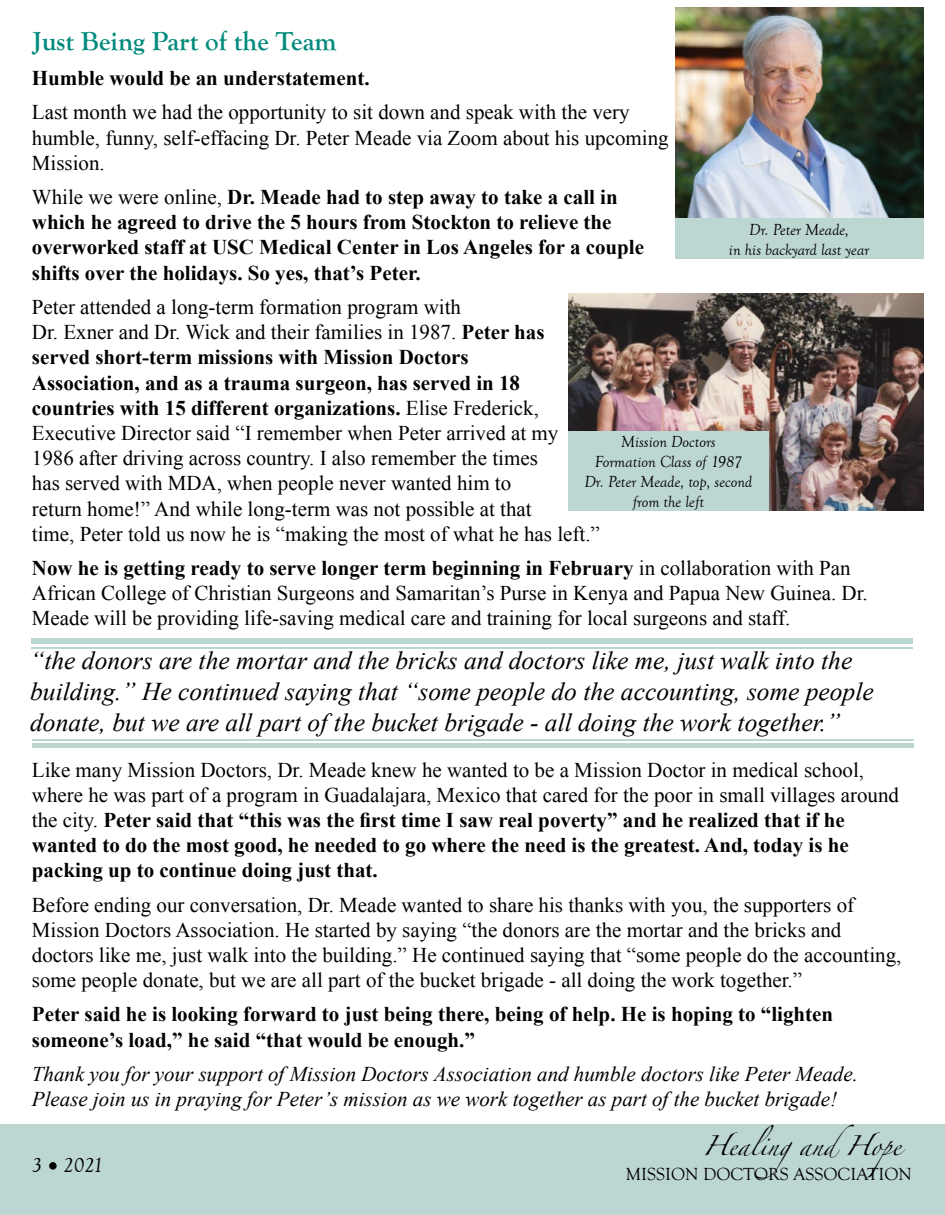
<style>
.page{position:relative;width:945px;height:1215px;background:#fff}
.page>*{position:absolute;margin:0;border:0;box-sizing:border-box;transform-origin:0 0}
.t1{font:700 27px "Goudy Old Style T";color:#008a7b}
.t2{font:italic 25.5px/30.6px "Times New Roman";color:#000}
.t3{font:21px/25.2px "Times New Roman";color:#000}
.t4{font:700 21px/25.2px "Times New Roman";color:#000}
.t5{font:italic 21px/25.2px "Times New Roman";color:#000}
.t6{font:italic 21px "Goudy Old Style T";color:#000}
.t7{font:18px "Goudy Old Style T";color:#000}
.t8{font:18px "Zapfino";color:#000}
.t9{font:italic 16.5px/19.8px "Goudy Old Style T";color:#000;text-align:center}
.s1{font-weight:400}
.s2{font-weight:700}
</style>
<div class="page">
<div style="left:0;top:1124px;width:945px;height:91px;background:#bcd6d1"></div>
<div style="left:49px;top:1162px;width:8px;height:8px;border:2px solid #000;border-radius:50%"></div>
<hr style="left:32px;top:743px;width:881px;height:4px;background:#bcd6d1">
<hr style="left:32px;top:739px;width:881px;height:1px;background:#bcd6d1">
<div style="left:32px;top:638px;width:881px;height:6px;background:#bcd6d1"></div>
<hr style="left:32px;top:647px;width:881px;height:1px;background:#bcd6d1">
<img style="left:568px;top:294px;width:355px;height:216px">
<img style="left:675px;top:7px;width:248px;height:212px">
<div style="left:568px;top:431px;width:201px;height:79px;background:#bcd6d1"></div>
<div style="left:675px;top:219px;width:248px;height:40px;background:#bcd6d1"></div>
<p class="t1" style="left:33px;top:26px;width:305px">Just Being Part of the Team</p>
<p class="t4" style="left:32px;top:65px;width:339px">Humble would be an understatement.</p>
<p class="t3" style="left:32px;top:100px;width:638px">Last month we had the opportunity to sit down and speak with the very humble, funny, self-effacing Dr. Peter Meade via Zoom about his upcoming<br>Mission.</p>
<p class="t4" style="left:32px;top:184px;width:614px"><span class="s1">While we were online,</span> Dr. Meade had to step away to take a call in which he agreed to drive the 5 hours from Stockton to relieve the overworked staff at USC Medical Center in Los Angeles for a couple shifts over the holidays. So yes, that’s Peter.</p>
<p class="t3" style="left:32px;top:294px;width:570px">Peter attended a long-term formation program with<br>Dr. Exner and Dr. Wick and their families in 1987. <span class="s2">Peter has served short-term missions with Mission Doctors<br>Association, and as a trauma surgeon, has served in 18 countries with 15 different organizations.</span> Elise Frederick, Executive Director said “I remember when Peter arrived at my 1986 after driving across country. I also remember the times<br>has served with MDA, when people never wanted him to<br>return home!” And while long-term was not possible at that<br>time, Peter told us now he is “making the most of what he has left.”</p>
<p class="t3" style="left:32px;top:555px;width:837px"><span class="s2">Now he is getting ready to serve longer term beginning in February</span> in collaboration with Pan<br>African College of Christian Surgeons and Samaritan’s Purse in Kenya and Papua New Guinea. Dr.<br>Meade will be providing life-saving medical care and training for local surgeons and staff.</p>
<p class="t9" style="left:729px;top:220px;width:142px">Dr. Peter Meade,<br>in his backyard last year</p>
<p class="t9" style="left:585px;top:433px;width:169px">Mission Doctors<br>Formation Class of 1987<br>Dr. Peter Meade, top, second from the left</p>
<p class="t2" style="left:30px;top:645px;width:845px">“the donors are the mortar and the bricks and doctors like me, just walk into the building.” He continued saying that “some people do the accounting, some people donate, but we are all part of the bucket brigade - all doing the work together.”</p>
<p class="t4" style="left:32px;top:756px;width:869px"><span class="s1">Like many Mission Doctors, Dr. Meade knew he wanted to be a Mission Doctor in medical school, where he was part of a program in Guadalajara, Mexico that cared for the poor in small villages around the city.</span> Peter said that “this was the first time I saw real poverty” and he realized that if he wanted to do the most good, he needed to go where the need is the greatest. And, today is he packing up to continue doing just that.</p>
<p class="t3" style="left:32px;top:892px;width:871px">Before ending our conversation, Dr. Meade wanted to share his thanks with you, the supporters of Mission Doctors Association. He started by saying “the donors are the mortar and the bricks and doctors like me, just walk into the building.” He continued saying that “some people do the accounting, some people donate, but we are all part of the bucket brigade - all doing the work together.”</p>
<p class="t4" style="left:32px;top:1001px;width:803px">Peter said he is looking forward to just being there, being of help. He is hoping to “lighten someone’s load,” he said “that would be enough.”</p>
<p class="t5" style="left:32px;top:1061px;width:828px">Thank you for your support of Mission Doctors Association and humble doctors like Peter Meade.<br>Please join us in praying for Peter’s mission as we work together as part of the bucket brigade!</p>
<p class="t6" style="left:32px;top:1154px;width:73px">3 2021</p>
<p class="t8" style="left:703px;top:1138px;width:212px">HealingandHope</p>
<p class="t7" style="left:626px;top:1164px;width:288px">MISSION DOCTORS ASSOCIATION</p>
</div>
